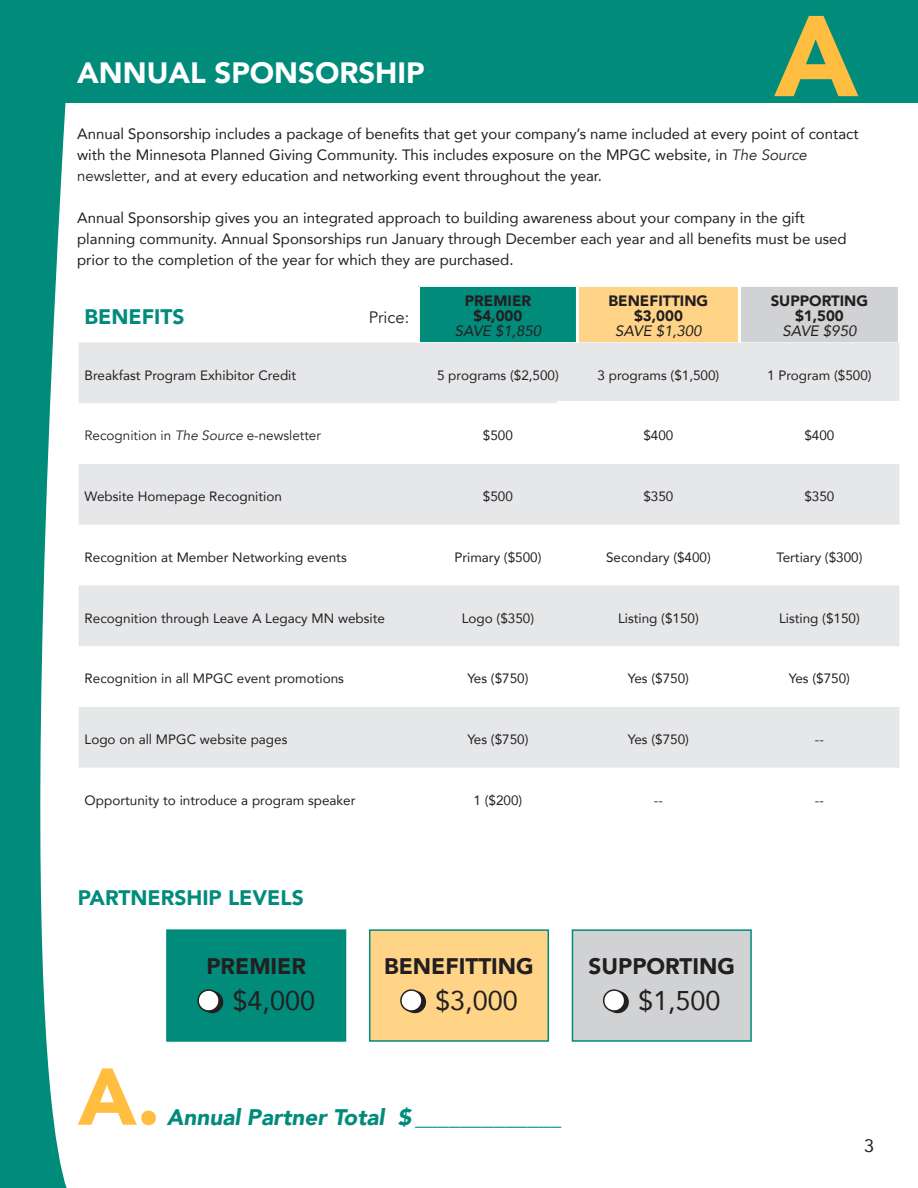
<style>
.page{position:relative;width:918px;height:1188px;background:#fff}
.page>*{position:absolute;margin:0;border:0;box-sizing:border-box;transform-origin:0 0}
.t1{font:900 113.4px "Avenir";color:#ffbe3f}
.t2{font:900 79.5px "Avenir";color:#ffbe3f}
.t3{font:900 29.4px "Avenir";color:#fff}
.t4{font:27px "Avenir";color:#231f20}
.t5{font:italic 900 22.5px "Avenir";color:#008b7b}
.t6{font:900 22.5px "Avenir";color:#231f20}
.t7{font:900 21px "Avenir";color:#008b7b}
.t8{font:18px "Avenir";color:#231f20}
.t9{font:16.5px "Avenir";color:#231f20}
.t10{font:15px/21px "Avenir";color:#231f20}
.t11{font:900 15px "Avenir";color:#231f20}
.t12{font:italic 15px "Avenir";color:#231f20}
.t13{font:13.5px "Avenir";color:#231f20}
.t14{font:13.5px "Avenir";color:#231f20}
.s1{font-style:italic}
.s2{font-style:inherit}
</style>
<div class="page">
<svg style="left:0;top:102px;width:73px;height:1086px;fill:#008b7b"></svg>
<div style="left:0;top:0;width:918px;height:102px;background:#008b7b"></div>
<div style="left:418px;top:285px;width:159px;height:57px;background:#008b7b"></div>
<div style="left:577px;top:285px;width:162px;height:57px;background:#ffd486"></div>
<div style="left:739px;top:285px;width:160px;height:57px;background:#d1d2d4"></div>
<svg style="left:79px;top:342px;width:820px;height:426px;fill:#e6e7e9"></svg>
<hr style="left:418px;top:284px;width:159px;height:3px;background:#fff">
<hr style="left:577px;top:284px;width:162px;height:3px;background:#fff">
<hr style="left:739px;top:284px;width:162px;height:3px;background:#fff">
<hr style="left:417px;top:287px;width:3px;height:55px;background:#fff">
<hr style="left:576px;top:287px;width:3px;height:55px;background:#fff">
<hr style="left:738px;top:287px;width:3px;height:55px;background:#fff">
<hr style="left:898px;top:287px;width:3px;height:55px;background:#fff">
<div style="left:167px;top:930px;width:179px;height:111px;background:#008b7b"></div>
<svg style="left:197px;top:989px;width:26px;height:24px"></svg>
<div style="left:166px;top:929px;width:180px;height:113px;border:2px solid #008b7b"></div>
<div style="left:370px;top:930px;width:178px;height:111px;background:#ffd486"></div>
<svg style="left:400px;top:989px;width:26px;height:24px"></svg>
<div style="left:369px;top:929px;width:180px;height:113px;border:2px solid #008b7b"></div>
<div style="left:572px;top:930px;width:179px;height:111px;background:#d1d2d4"></div>
<svg style="left:603px;top:989px;width:26px;height:24px"></svg>
<div style="left:572px;top:929px;width:180px;height:113px;border:2px solid #008b7b"></div>
<div style="left:557px;top:402px;width:361px;height:19px;background:#fff"></div>
<p class="t3" style="left:77px;top:48px;width:349px">ANNUAL SPONSORSHIP</p>
<p class="t1" style="left:774px;top:-40px;width:85px">A</p>
<p class="t10" style="left:77px;top:123px;width:783px">Annual Sponsorship includes a package of benefits that get your company’s name included at every point of contact with the Minnesota Planned Giving Community. This includes exposure on the MPGC website, in <span class="s1">The Source </span><span class="s2">newsletter</span>, and at every education and networking event throughout the year.</p>
<p class="t10" style="left:77px;top:207px;width:771px">Annual Sponsorship gives you an integrated approach to building awareness about your company in the gift planning community. Annual Sponsorships run January through December each year and all benefits must be used prior to the completion of the year for which they are purchased.</p>
<p class="t7" style="left:85px;top:299px;width:101px">BENEFITS</p>
<p class="t9" style="left:369px;top:307px;width:42px">Price:</p>
<p class="t11" style="left:465px;top:288px;width:68px">PREMIER</p>
<p class="t11" style="left:474px;top:303px;width:50px">$4,000</p>
<p class="t12" style="left:455px;top:322px;width:88px">SAVE $1,850</p>
<p class="t11" style="left:609px;top:288px;width:101px">BENEFITTING</p>
<p class="t11" style="left:634px;top:303px;width:50px">$3,000</p>
<p class="t12" style="left:615px;top:322px;width:88px">SAVE $1,300</p>
<p class="t11" style="left:771px;top:288px;width:99px">SUPPORTING</p>
<p class="t11" style="left:795px;top:303px;width:50px">$1,500</p>
<p class="t12" style="left:783px;top:322px;width:75px">SAVE $950</p>
<p class="t13" style="left:85px;top:364px;width:213px">Breakfast Program Exhibitor Credit</p>
<p class="t13" style="left:437px;top:364px;width:123px">5 programs ($2,500)</p>
<p class="t13" style="left:598px;top:364px;width:123px">3 programs ($1,500)</p>
<p class="t13" style="left:767px;top:364px;width:106px">1 Program ($500)</p>
<p class="t14" style="left:85px;top:428px;width:238px">Recognition in <span class="s1">The Source</span> e-newsletter</p>
<p class="t13" style="left:483px;top:425px;width:32px">$500</p>
<p class="t13" style="left:643px;top:425px;width:32px">$400</p>
<p class="t13" style="left:804px;top:425px;width:32px">$400</p>
<p class="t13" style="left:85px;top:486px;width:199px">Website Homepage Recognition</p>
<p class="t13" style="left:483px;top:486px;width:32px">$500</p>
<p class="t13" style="left:643px;top:486px;width:32px">$350</p>
<p class="t13" style="left:804px;top:486px;width:32px">$350</p>
<p class="t13" style="left:85px;top:546px;width:264px">Recognition at Member Networking events</p>
<p class="t13" style="left:454px;top:546px;width:89px">Primary ($500)</p>
<p class="t13" style="left:606px;top:546px;width:106px">Secondary ($400)</p>
<p class="t13" style="left:776px;top:546px;width:88px">Tertiary ($300)</p>
<p class="t13" style="left:85px;top:607px;width:302px">Recognition through Leave A Legacy MN website</p>
<p class="t13" style="left:462px;top:607px;width:74px">Logo ($350)</p>
<p class="t13" style="left:618px;top:607px;width:82px">Listing ($150)</p>
<p class="t13" style="left:779px;top:607px;width:82px">Listing ($150)</p>
<p class="t13" style="left:85px;top:668px;width:261px">Recognition in all MPGC event promotions</p>
<p class="t13" style="left:467px;top:668px;width:63px">Yes ($750)</p>
<p class="t13" style="left:628px;top:668px;width:63px">Yes ($750)</p>
<p class="t13" style="left:789px;top:668px;width:63px">Yes ($750)</p>
<p class="t13" style="left:85px;top:729px;width:204px">Logo on all MPGC website pages</p>
<p class="t13" style="left:467px;top:729px;width:63px">Yes ($750)</p>
<p class="t13" style="left:628px;top:729px;width:63px">Yes ($750)</p>
<p class="t13" style="left:815px;top:729px;width:10px">--</p>
<p class="t13" style="left:85px;top:789px;width:272px">Opportunity to introduce a program speaker</p>
<p class="t13" style="left:474px;top:789px;width:50px">1 ($200)</p>
<p class="t13" style="left:654px;top:789px;width:10px">--</p>
<p class="t13" style="left:815px;top:789px;width:10px">--</p>
<p class="t7" style="left:78px;top:880px;width:227px">PARTNERSHIP LEVELS</p>
<p class="t6" style="left:206px;top:947px;width:101px">PREMIER</p>
<p class="t4" style="left:232px;top:979px;width:84px">$4,000</p>
<p class="t6" style="left:384px;top:947px;width:151px">BENEFITTING</p>
<p class="t4" style="left:435px;top:979px;width:84px">$3,000</p>
<p class="t2" style="left:78px;top:1029px;width:84px">A.</p>
<p class="t5" style="left:167px;top:1098px;width:396px">Annual Partner Total $ _____________</p>
<p class="t6" style="left:589px;top:947px;width:148px">SUPPORTING</p>
<p class="t4" style="left:638px;top:979px;width:84px">$1,500</p>
<p class="t8" style="left:864px;top:1131px;width:12px">3</p>
</div>
